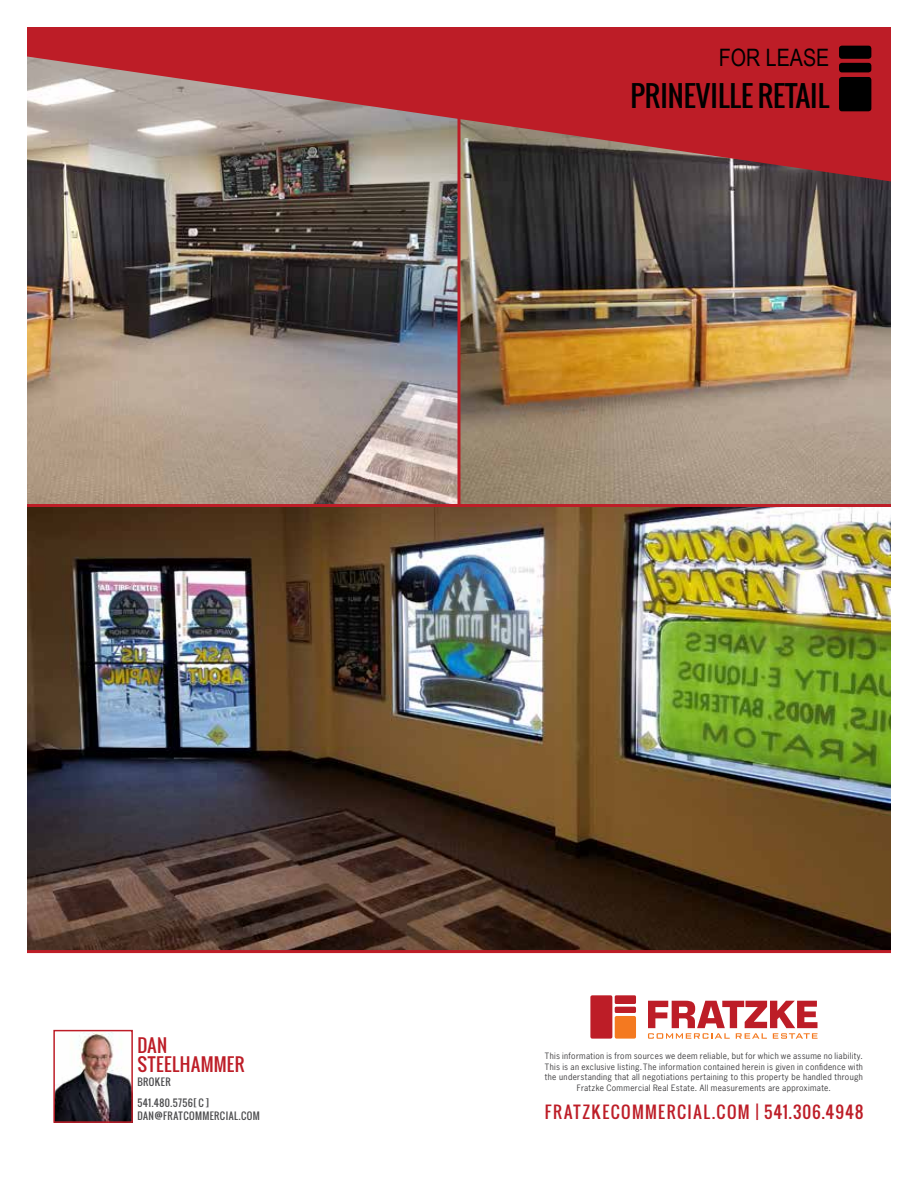
<style>
.page{position:relative;width:918px;height:1188px;background:#fff}
.page>*{position:absolute;margin:0;border:0;box-sizing:border-box;transform-origin:0 0}
.t1{font:28.5px "Oswald";color:#000}
.t2{font:24px "Arial Narrow";color:#000}
.t3{font:18px/19.5px "Oswald";letter-spacing:.025em;color:#bd1d27}
.t4{font:16.5px "Oswald";letter-spacing:.085em;color:#bd1d27}
.t5{font:9.75px/21px "Oswald";letter-spacing:.045em;color:#4d4d4f}
.t6{font:8.25px/10.5px "News Gothic Std";letter-spacing:.04em;color:#414042;text-align:center}
</style>
<div class="page">
<img style="left:460px;top:181px;width:431px;height:323px">
<img style="left:27px;top:181px;width:431px;height:323px">
<svg style="left:27px;top:27px;width:864px;height:154px;background:#a9484b"></svg>
<div style="left:839px;top:77px;width:32px;height:34px;background:#000;border-radius:3px"></div>
<div style="left:839px;top:46px;width:32px;height:13px;background:#000;border-radius:3px"></div>
<div style="left:839px;top:63px;width:32px;height:9px;background:#000;border-radius:3px"></div>
<div style="left:590px;top:995px;width:22px;height:44px;background:#bd1d27;border-radius:2px"></div>
<div style="left:615px;top:1016px;width:21px;height:23px;background:#f47920;border-radius:2px"></div>
<div style="left:615px;top:995px;width:21px;height:9px;background:#bd1d27;border-radius:2px"></div>
<div style="left:615px;top:1007px;width:21px;height:6px;background:#bd1d27;border-radius:2px"></div>
<svg style="left:648px;top:1001px;width:170px;height:38px"></svg>
<hr style="left:27px;top:504px;width:864px;height:3px;background:#bd1d27">
<img style="left:27px;top:507px;width:864px;height:443px">
<hr style="left:27px;top:950px;width:864px;height:3px;background:#bd1d27">
<img style="left:56px;top:1033px;width:74px;height:87px">
<div style="left:53px;top:1030px;width:80px;height:93px;border:2px solid #bd1d27"></div>
<hr style="left:458px;top:47px;width:2px;height:457px;background:#bd1d27">
<h2 class="t2" style="left:719px;top:40px;width:112px">FOR LEASE</h2>
<h1 class="t1" style="left:630px;top:74px;width:200px">PRINEVILLE RETAIL</h1>
<h3 class="t3" style="left:137px;top:1035px;width:109px">DAN<br>STEELHAMMER</h3>
<p class="t5" style="left:137px;top:1071px;width:73px">BROKER<br>541.480.5756[ C ]</p>
<p class="t5" style="left:137px;top:1105px;width:124px">DAN@FRATCOMMERCIAL.COM</p>
<p class="t6" style="left:545px;top:1051px;width:320px">This information is from sources we deem reliable, but for which we assume no liability.<br>This is an exclusive listing.The information contained herein is given in confidence with the understanding that all negotiations pertaining to this property be handled through Fratzke Commercial Real Estate. All measurements are approximate.</p>
<h3 class="t4" style="left:545px;top:1099px;width:320px">FRATZKECOMMERCIAL.COM | 541.306.4948</h3>
</div>
